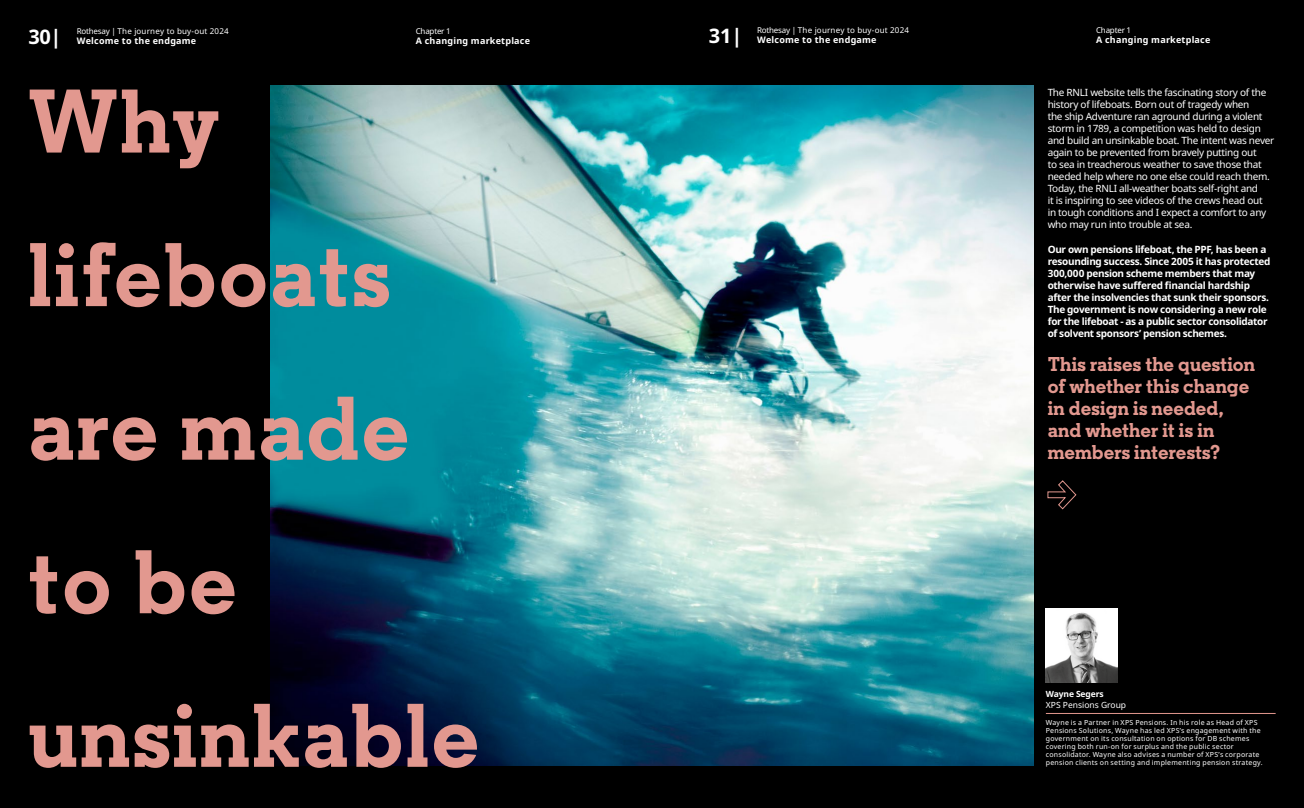
<style>
.page{position:relative;width:1304px;height:808px;background:#000}
.page>*{position:absolute;margin:0;border:0;box-sizing:border-box;transform-origin:0 0}
.t1{font:700 90px/153.5px "Regular SLAB";letter-spacing:.025em;color:#e2988f}
.t2{font:700 20px/22px "Regular SLAB";letter-spacing:.005em;color:#e2988f}
.t3{font:700 20px "Noto Sans";color:#fff}
.t4{font:10px/12px "Noto Sans";letter-spacing:-.025em;color:#fff}
.t5{font:700 10px/12px "Noto Sans";letter-spacing:-.03em;color:#fff}
.t6{font:700 9px "Noto Sans";letter-spacing:.025em;color:#fff}
.t7{font:8.5px "Noto Sans";color:#fff}
.t8{font:700 8.5px "Noto Sans";letter-spacing:-.015em;color:#fff}
.t9{font:8px "Noto Sans";letter-spacing:.025em;color:#fff}
.t10{font:8px "Noto Sans";letter-spacing:-.025em;color:#fff}
.t11{font:7px/8px "Noto Sans";letter-spacing:.03em;color:#fff}
</style>
<div class="page">
<img style="left:270px;top:85px;width:763px;height:680px">
<hr style="left:1046px;top:713px;width:230px;height:1px;background:#e2988f">
<img style="left:1046px;top:608px;width:72px;height:74px">
<svg style="left:1047px;top:480px;width:29px;height:29px"></svg>
<p class="t6" style="left:77px;top:34px;width:121px">Welcome to the endgame</p>
<h2 class="t3" style="left:709px;top:21px;width:35px">31|</h2>
<p class="t9" style="left:757px;top:24px;width:153px">Rothesay | The journey to buy-out 2024</p>
<h2 class="t3" style="left:28px;top:23px;width:35px">30|</h2>
<p class="t9" style="left:77px;top:26px;width:153px">Rothesay | The journey to buy-out 2024</p>
<p class="t10" style="left:416px;top:26px;width:37px">Chapter 1</p>
<p class="t6" style="left:416px;top:34px;width:116px">A changing marketplace</p>
<p class="t6" style="left:757px;top:33px;width:121px">Welcome to the endgame</p>
<p class="t10" style="left:1096px;top:24px;width:37px">Chapter 1</p>
<p class="t6" style="left:1096px;top:33px;width:116px">A changing marketplace</p>
<h1 class="t1" style="left:28px;top:43px;width:452px">Why lifeboats are made to be unsinkable</h1>
<p class="t4" style="left:1048px;top:86px;width:228px">The RNLI website tells the fascinating story of the history of lifeboats. Born out of tragedy when<br>the ship Adventure ran aground during a violent storm in 1789, a competition was held to design and build an unsinkable boat. The intent was never again to be prevented from bravely putting out<br>to sea in treacherous weather to save those that needed help where no one else could reach them.<br>Today, the RNLI all-weather boats self-right and<br>it is inspiring to see videos of the crews head out<br>in tough conditions and I expect a comfort to any who may run into trouble at sea.</p>
<p class="t5" style="left:1048px;top:244px;width:224px">Our own pensions lifeboat, the PPF, has been a resounding success. Since 2005 it has protected 300,000 pension scheme members that may otherwise have suffered financial hardship after the insolvencies that sunk their sponsors.<br>The government is now considering a new role for the lifeboat - as a public sector consolidator of solvent sponsors’ pension schemes.</p>
<h2 class="t2" style="left:1048px;top:353px;width:209px">This raises the question of whether this change in design is needed, and whether it is in members interests?</h2>
<p class="t8" style="left:1046px;top:688px;width:59px">Wayne Segers</p>
<p class="t7" style="left:1046px;top:698px;width:82px">XPS Pensions Group</p>
<p class="t11" style="left:1046px;top:719px;width:218px">Wayne is a Partner in XPS Pensions. In his role as Head of XPS Pensions Solutions, Wayne has led XPS’s engagement with the government on its consultation on options for DB schemes covering both run-on for surplus and the public sector consolidator. Wayne also advises a number of XPS’s corporate pension clients on setting and implementing pension strategy.</p>
</div>
